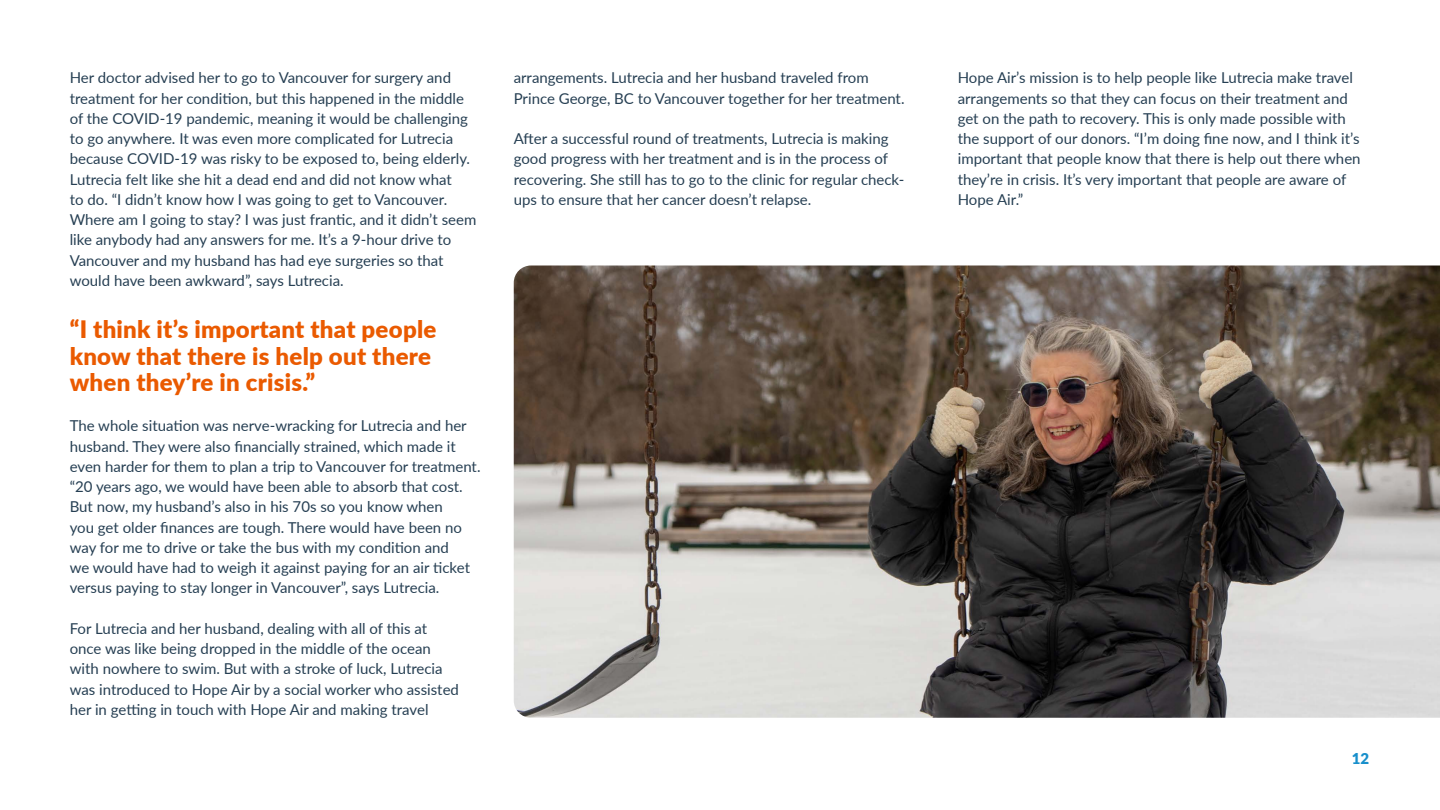
<style>
.page{position:relative;width:1440px;height:810px;background:#fff}
.page>*{position:absolute;margin:0;border:0;box-sizing:border-box;transform-origin:0 0}
.callout{font:900 24px/26.2px "Lato";letter-spacing:.01em;color:#ea5a00}
.t1{font:15px/20.2px "Lato";color:#263f53}
.t2{font:900 15px "Lato";color:#188fcb}
</style>
<div class="page">
<img style="left:514px;top:266px;width:926px;height:452px">
<p class="t1" style="left:70px;top:67px;width:408px">Her doctor advised her to go to Vancouver for surgery and treatment for her condition, but this happened in the middle of the COVID-19 pandemic, meaning it would be challenging to go anywhere. It was even more complicated for Lutrecia because COVID-19 was risky to be exposed to, being elderly.<br>Lutrecia felt like she hit a dead end and did not know what<br>to do. “I didn’t know how I was going to get to Vancouver.<br>Where am I going to stay? I was just frantic, and it didn’t seem like anybody had any answers for me. It’s a 9-hour drive to Vancouver and my husband has had eye surgeries so that would have been awkward”, says Lutrecia.</p>
<p class="callout" style="left:70px;top:315px;width:368px">“I think it’s important that people know that there is help out there when they’re in crisis.”</p>
<p class="t1" style="left:70px;top:415px;width:412px">The whole situation was nerve-wracking for Lutrecia and her husband. They were also financially strained, which made it even harder for them to plan a trip to Vancouver for treatment. “20 years ago, we would have been able to absorb that cost.<br>But now, my husband’s also in his 70s so you know when<br>you get older finances are tough. There would have been no way for me to drive or take the bus with my condition and<br>we would have had to weigh it against paying for an air ticket versus paying to stay longer in Vancouver”, says Lutrecia.</p>
<p class="t1" style="left:70px;top:618px;width:391px">For Lutrecia and her husband, dealing with all of this at once was like being dropped in the middle of the ocean with nowhere to swim. But with a stroke of luck, Lutrecia was introduced to Hope Air by a social worker who assisted her in getting in touch with Hope Air and making travel</p>
<p class="t1" style="left:514px;top:67px;width:392px">arrangements. Lutrecia and her husband traveled from<br>Prince George, BC to Vancouver together for her treatment.</p>
<p class="t1" style="left:514px;top:128px;width:392px">After a successful round of treatments, Lutrecia is making good progress with her treatment and is in the process of recovering. She still has to go to the clinic for regular check&shy;ups to ensure that her cancer doesn’t relapse.</p>
<p class="t1" style="left:958px;top:67px;width:404px">Hope Air’s mission is to help people like Lutrecia make travel arrangements so that they can focus on their treatment and get on the path to recovery. This is only made possible with the support of our donors. “I’m doing fine now, and I think it’s important that people know that there is help out there when they’re in crisis. It’s very important that people are aware of Hope Air.”</p>
<p class="t2" style="left:1352px;top:747px;width:19px">12</p>
</div>
